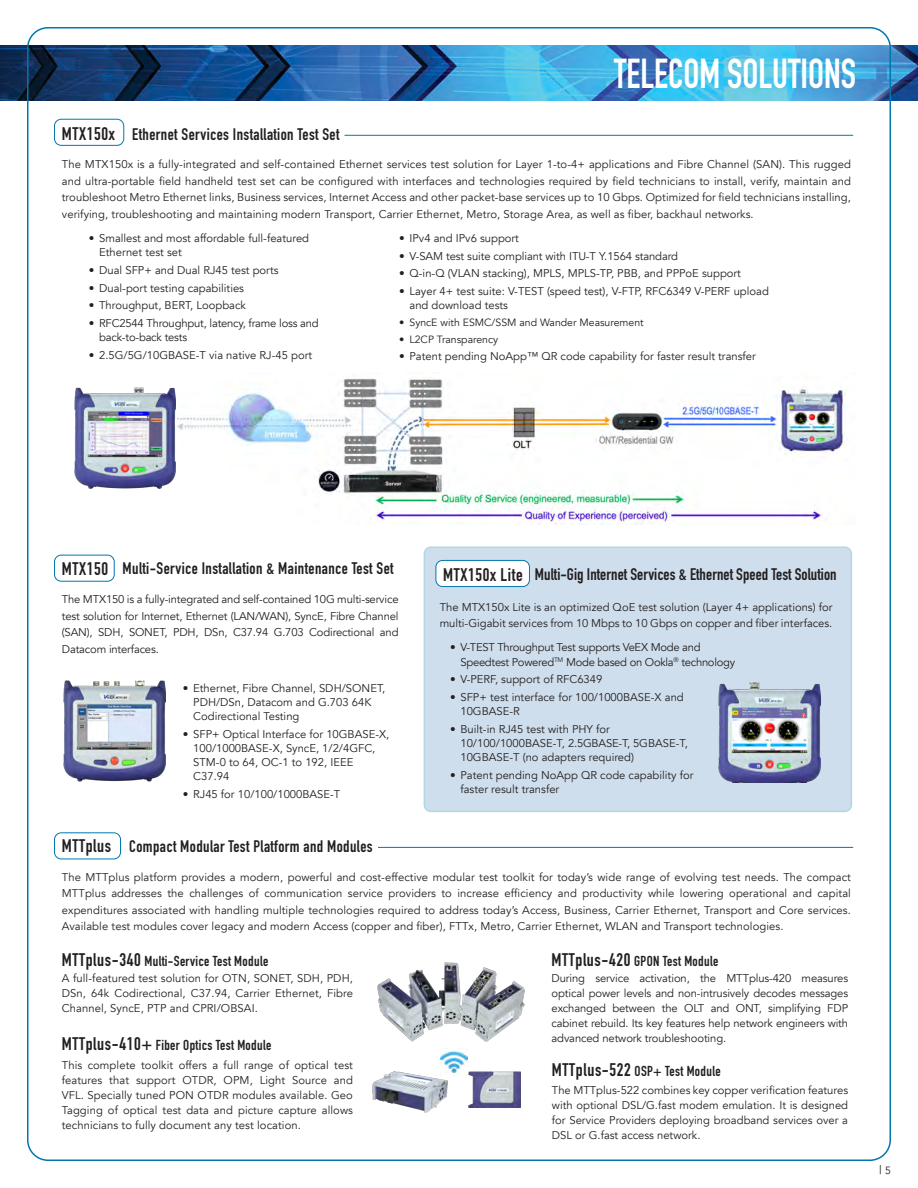
<style>
.page{position:relative;width:918px;height:1188px;background:#fff}
.page>*{position:absolute;margin:0;border:0;box-sizing:border-box;transform-origin:0 0}
.t1{font:700 41.25px "DIN Condensed";color:#fff;scale:.91 1}
.DIN_CONDENSED_callou{font:700 18px "DIN Condensed";letter-spacing:.035em;color:#231f20}
.DIN_Condensed_Subhea{font:700 16.5px "DIN Condensed";letter-spacing:.025em;color:#231f20}
.DIN_Condensed_Subhea-2{font:700 16.5px "DIN Condensed";letter-spacing:.005em;color:#231f20}
.DIN_Condensed_Subhea-3{font:700 14.25px "DIN Condensed";letter-spacing:.025em;color:#231f20}
.t2{font:12px "Avenir";color:#231f20}
.Avenir_7{font:11.25px/15px "Avenir";color:#231f20;text-align:justify}
.Bullets_Avenir_7{font:11.25px/14.2px "Avenir";color:#231f20}
.Bullets_Avenir_7-2{font:11.25px/14.2px "Avenir";letter-spacing:-.025em;color:#231f20}
.Bullets_Avenir_7-3{font:11.25px/14.2px "Avenir";letter-spacing:-.02em;color:#231f20}
.Bullets_Avenir_7-4{font:10.5px "Avenir";color:#231f20}
.s1{font-size:18px}
.s2{font-size:10.5px}
</style>
<div class="page">
<img style="left:0;top:46px;width:918px;height:55px">
<div style="left:424px;top:547px;width:427px;height:264px;background:#cfdeec;border-radius:7px"></div>
<div style="left:424px;top:546px;width:428px;height:266px;border:2px solid #0177ae;border-radius:7px"></div>
<hr style="left:345px;top:135px;width:508px;height:1px;background:#0177ae">
<div style="left:54px;top:119px;width:70px;height:27px;border:1px solid #0177ae;border-radius:7px"></div>
<img style="left:378px;top:963px;width:146px;height:79px">
<img style="left:469px;top:1071px;width:51px;height:37px">
<img style="left:373px;top:1072px;width:74px;height:40px">
<img style="left:441px;top:1051px;width:26px;height:24px">
<hr style="left:378px;top:847px;width:475px;height:1px;background:#0177ae">
<div style="left:54px;top:832px;width:67px;height:27px;border:1px solid #0177ae;border-radius:7px"></div>
<img style="left:64px;top:681px;width:102px;height:101px">
<div style="left:54px;top:555px;width:61px;height:27px;border:1px solid #0177ae;border-radius:7px"></div>
<img style="left:718px;top:682px;width:102px;height:101px">
<div style="left:436px;top:560px;width:93px;height:27px;background:#fff;border-radius:7px"></div>
<div style="left:435px;top:560px;width:95px;height:27px;border:1px solid #0177ae;border-radius:7px"></div>
<img style="left:172px;top:378px;width:676px;height:146px">
<img style="left:74px;top:388px;width:102px;height:101px">
<p class="DIN_CONDENSED_callou" style="left:62px;top:121px;width:54px">MTX150x</p>
<p class="DIN_Condensed_Subhea" style="left:132px;top:123px;width:209px">Ethernet Services Installation Test Set</p>
<p class="t1" style="left:614px;top:46px;width:268px">TELECOM SOLUTIONS</p>
<p class="Avenir_7" style="left:62px;top:157px;width:791px;line-height:16.5px">The MTX150x is a fully-integrated and self-contained Ethernet services test solution for Layer 1-to-4+ applications and Fibre Channel (SAN). This rugged and ultra-portable field handheld test set can be configured with interfaces and technologies required by field technicians to install, verify, maintain and troubleshoot Metro Ethernet links, Business services, Internet Access and other packet-base services up to 10 Gbps. Optimized for field technicians installing, verifying, troubleshooting and maintaining modern Transport, Carrier Ethernet, Metro, Storage Area, as well as fiber, backhaul networks.</p>
<p class="Bullets_Avenir_7" style="left:99px;top:231px;width:211px;text-indent:-10px">• Smallest and most affordable full-featured<br>Ethernet test set</p>
<p class="Bullets_Avenir_7" style="left:89px;top:263px;width:191px">• Dual SFP+ and Dual RJ45 test ports</p>
<p class="Bullets_Avenir_7" style="left:89px;top:281px;width:157px">• Dual-port testing capabilities</p>
<p class="Bullets_Avenir_7" style="left:89px;top:299px;width:159px">• Throughput, BERT, Loopback</p>
<p class="Bullets_Avenir_7-3" style="left:99px;top:316px;width:221px;text-indent:-10px">• RFC2544 Throughput, latency, frame loss and back-to-back tests</p>
<p class="Bullets_Avenir_7" style="left:89px;top:348px;width:225px">• 2.5G/5G/10GBASE-T via native RJ-45 port</p>
<p class="Bullets_Avenir_7" style="left:399px;top:231px;width:121px">• IPv4 and IPv6 support</p>
<p class="Bullets_Avenir_7" style="left:399px;top:249px;width:280px">• V-SAM test suite compliant with ITU-T Y.1564 standard</p>
<p class="Bullets_Avenir_7" style="left:399px;top:267px;width:343px">• Q-in-Q (VLAN stacking), MPLS, MPLS-TP, PBB, and PPPoE support</p>
<p class="Bullets_Avenir_7" style="left:410px;top:284px;width:361px;text-indent:-10px">• Layer 4+ test suite: V-TEST (speed test), V-FTP, RFC6349 V-PERF upload and download tests</p>
<p class="Bullets_Avenir_7-4" style="left:399px;top:316px;width:246px">• SyncE with ESMC/SSM and Wander Measurement</p>
<p class="Bullets_Avenir_7-4" style="left:399px;top:333px;width:100px">• L2CP Transparency</p>
<p class="Bullets_Avenir_7" style="left:399px;top:350px;width:358px">• Patent pending NoApp™ QR code capability for faster result transfer</p>
<p class="DIN_CONDENSED_callou" style="left:62px;top:557px;width:48px">MTX150</p>
<p class="DIN_Condensed_Subhea" style="left:123px;top:557px;width:272px">Multi-Service Installation &amp; Maintenance Test Set</p>
<p class="Avenir_7" style="left:62px;top:591px;width:338px;line-height:16.5px">The MTX150 is a fully-integrated and self-contained 10G multi-service test solution for Internet, Ethernet (LAN/WAN), SyncE, Fibre Channel (SAN), SDH, SONET, PDH, DSn, C37.94 G.703 Codirectional and Datacom interfaces.</p>
<p class="DIN_CONDENSED_callou" style="left:62px;top:833px;width:51px">MTTplus</p>
<p class="Bullets_Avenir_7" style="left:193px;top:681px;width:194px;text-indent:-10px">• Ethernet, Fibre Channel, SDH/SONET,<br>PDH/DSn, Datacom and G.703 64K<br>Codirectional Testing</p>
<p class="Bullets_Avenir_7" style="left:193px;top:727px;width:198px;text-indent:-10px">• SFP+ Optical Interface for 10GBASE-X,<br>100/1000BASE-X, SyncE, 1/2/4GFC,<br>STM-0 to 64, OC-1 to 192, IEEE<br>C37.94</p>
<p class="Bullets_Avenir_7" style="left:183px;top:787px;width:159px">• RJ45 for 10/100/1000BASE-T</p>
<p class="DIN_Condensed_Subhea" style="left:129px;top:835px;width:245px">Compact Modular Test Platform and Modules</p>
<p class="DIN_CONDENSED_callou" style="left:443px;top:562px;width:81px">MTX150x Lite</p>
<p class="DIN_Condensed_Subhea-2" style="left:535px;top:563px;width:303px">Multi-Gig Internet Services &amp; Ethernet Speed Test Solution</p>
<p class="Avenir_7" style="left:440px;top:599px;width:394px;line-height:16.5px">The MTX150x Lite is an optimized QoE test solution (Layer 4+ applications) for multi-Gigabit services from 10 Mbps to 10 Gbps on copper and fiber interfaces.</p>
<p class="Bullets_Avenir_7-2" style="left:460px;top:641px;width:276px;text-indent:-10px">• V-TEST Throughput Test supports VeEX Mode and<br>Speedtest Powered<sup>TM</sup> Mode based on Ookla<sup>®</sup> technology</p>
<p class="Bullets_Avenir_7" style="left:450px;top:672px;width:154px">• V-PERF, support of RFC6349</p>
<p class="Bullets_Avenir_7" style="left:460px;top:690px;width:225px;text-indent:-10px">• SFP+ test interface for 100/1000BASE-X and<br>10GBASE-R</p>
<p class="Bullets_Avenir_7" style="left:460px;top:722px;width:229px;text-indent:-10px">• Built-in RJ45 test with PHY for<br>10/100/1000BASE-T, 2.5GBASE-T, 5GBASE-T,<br>10GBASE-T (no adapters required)</p>
<p class="Bullets_Avenir_7" style="left:460px;top:768px;width:235px;text-indent:-10px">• Patent pending NoApp QR code capability for faster result transfer</p>
<p class="Avenir_7" style="left:62px;top:869px;width:791px;line-height:16.5px">The MTTplus platform provides a modern, powerful and cost-effective modular test toolkit for today’s wide range of evolving test needs. The compact MTTplus addresses the challenges of communication service providers to increase efficiency and productivity while lowering operational and capital expenditures associated with handling multiple technologies required to address today’s Access, Business, Carrier Ethernet, Transport and Core services.<br>Available test modules cover legacy and modern Access (copper and fiber), FTTx, Metro, Carrier Ethernet, WLAN and Transport technologies.</p>
<p class="DIN_Condensed_Subhea-3" style="left:62px;top:951px;width:208px"><span class="s1">MTTplus-340</span> Multi-Service Test Module</p>
<p class="Avenir_7" style="left:62px;top:971px;width:293px">A full-featured test solution for OTN, SONET, SDH, PDH, DSn, 64k Codirectional, C37.94, Carrier Ethernet, Fibre Channel, SyncE, PTP and CPRI/OBSAI.</p>
<p class="DIN_Condensed_Subhea-3" style="left:62px;top:1036px;width:211px"><span class="s1">MTTplus-410+</span> Fiber Optics Test Module</p>
<p class="Avenir_7" style="left:62px;top:1057px;width:293px">This complete toolkit offers a full range of optical test features that support OTDR, OPM, Light Source and VFL. Specially tuned PON OTDR modules available. Geo Tagging of optical test data and picture capture allows technicians to fully document any test location.</p>
<p class="DIN_Condensed_Subhea-3" style="left:552px;top:951px;width:168px"><span class="s1">MTTplus-420</span> GPON Test Module</p>
<p class="Avenir_7" style="left:552px;top:971px;width:298px">During service activation, the MTTplus-420 measures optical power levels and non-intrusively decodes messages exchanged between the OLT and ONT, simplifying FDP cabinet rebuild. Its key features help network engineers with advanced network troubleshooting.</p>
<p class="DIN_Condensed_Subhea-3" style="left:552px;top:1062px;width:170px"><span class="s1">MTTplus-522</span> OSP+ Test Module</p>
<p class="Avenir_7" style="left:552px;top:1083px;width:298px">The MTTplus-522 combines key copper verification features with optional DSL/G.fast modem emulation. It is designed for Service Providers deploying broadband services over a DSL or G.fast access network.</p>
<p class="t2" style="left:879px;top:1163px;width:13px">| <span class="s2">5</span></p>
</div>
